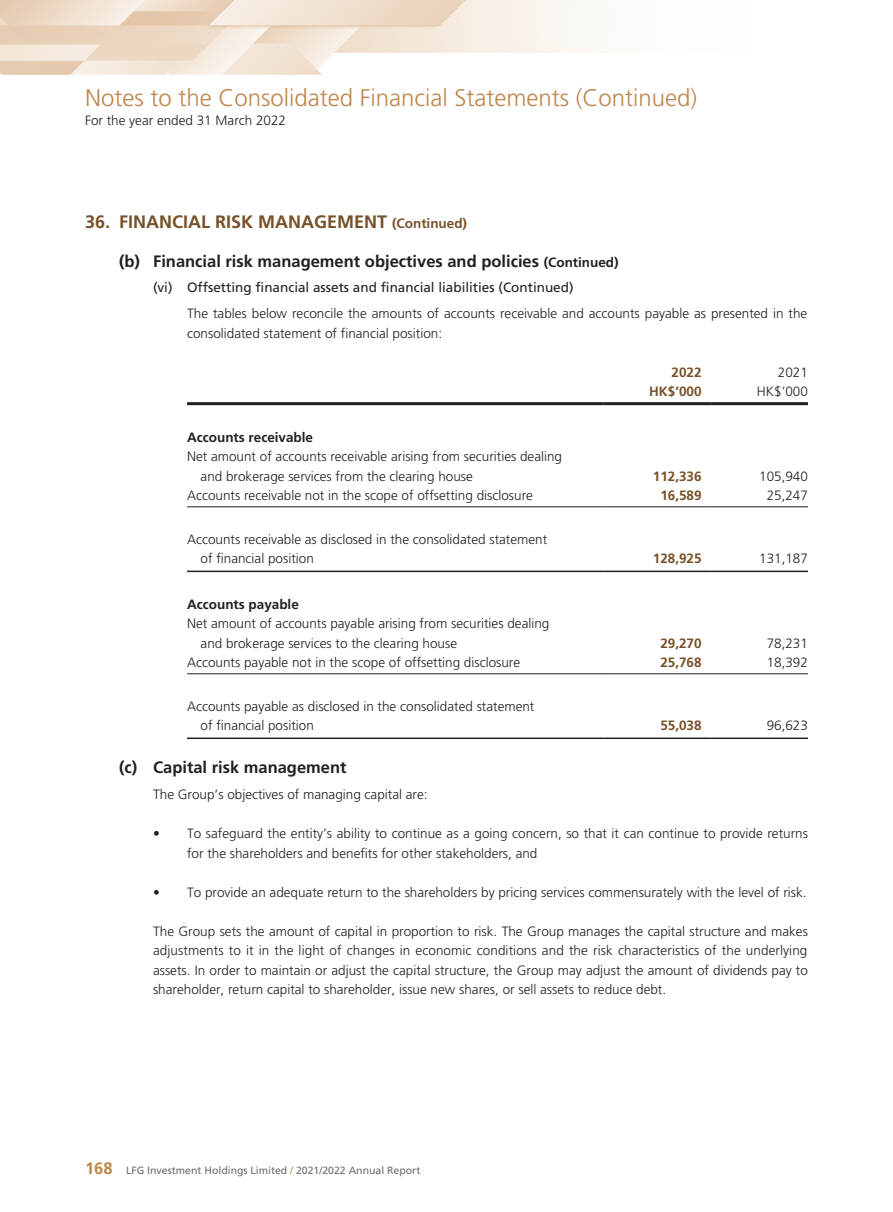
<style>
.page{position:relative;width:893px;height:1212px;background:#fff}
.page>*{position:absolute;margin:0;border:0;box-sizing:border-box;transform-origin:0 0}
.t1{font:300 24px "Frutiger LT Std";color:#be854b}
._01_H1{font:700 18px "Frutiger LT Std";color:#775128}
._02_H2{font:700 16.5px "Frutiger LT Std";color:#231f20}
._00_txt{font:300 13.5px/19.5px "Frutiger LT Std";color:#231f20}
._50_Table_txt{font:300 13.5px "Frutiger LT Std";color:#231f20}
._03_H3{font:13.5px "Frutiger LT Std";color:#231f20}
._50_Table_txt-2{font:700 13.5px "Frutiger LT Std";color:#775128}
._50_Table_txt-3{font:700 13.5px "Frutiger LT Std";color:#231f20}
.t2{font:10.5px "Frutiger LT Std";color:#6c6d70}
.s1{font-size:13.5px}
.s2{font-weight:700;font-size:16.5px;color:#be854b}
.s3{color:#be854b}
</style>
<div class="page">
<img style="left:0;top:0;width:808px;height:740px">
<svg style="left:604px;top:360px;width:106px;height:377px"></svg>
<hr style="left:187px;top:402px;width:417px;height:3px;background:#231f20">
<hr style="left:604px;top:402px;width:106px;height:3px;background:#231f20">
<hr style="left:710px;top:402px;width:98px;height:3px;background:#231f20">
<hr style="left:187px;top:506px;width:417px;height:1px;background:#231f20">
<hr style="left:604px;top:506px;width:106px;height:1px;background:#231f20">
<hr style="left:710px;top:506px;width:98px;height:1px;background:#231f20">
<hr style="left:187px;top:571px;width:417px;height:1px;background:#231f20">
<hr style="left:604px;top:571px;width:106px;height:1px;background:#231f20">
<hr style="left:710px;top:571px;width:98px;height:1px;background:#231f20">
<hr style="left:187px;top:673px;width:417px;height:1px;background:#231f20">
<hr style="left:604px;top:673px;width:106px;height:1px;background:#231f20">
<hr style="left:710px;top:673px;width:98px;height:1px;background:#231f20">
<hr style="left:187px;top:737px;width:417px;height:2px;background:#231f20">
<hr style="left:604px;top:737px;width:106px;height:2px;background:#231f20">
<hr style="left:710px;top:737px;width:98px;height:2px;background:#231f20">
<h1 class="t1" style="left:85px;top:85px;width:614px">Notes to the Consolidated Financial Statements (Continued)</h1>
<p class="_00_txt" style="left:85px;top:111px;width:203px">For the year ended 31 March 2022</p>
<p class="_01_H1" style="left:85px;top:211px;width:384px">36. FINANCIAL RISK MANAGEMENT <span class="s1">(Continued)</span></p>
<p class="_02_H2" style="left:119px;top:251px;width:501px">(b) Financial risk management objectives and policies <span class="s1">(Continued)</span></p>
<p class="_03_H3" style="left:153px;top:280px;width:422px">(vi) Offsetting financial assets and financial liabilities (Continued)</p>
<p class="_00_txt" style="left:187px;top:304px;width:622px">The tables below reconcile the amounts of accounts receivable and accounts payable as presented in the consolidated statement of financial position:</p>
<p class="_50_Table_txt-2" style="left:672px;top:364px;width:32px">2022</p>
<p class="_50_Table_txt" style="left:778px;top:364px;width:32px">2021</p>
<p class="_50_Table_txt-2" style="left:649px;top:384px;width:54px">HK$’000</p>
<p class="_50_Table_txt" style="left:757px;top:384px;width:53px">HK$’000</p>
<p class="_50_Table_txt-3" style="left:187px;top:429px;width:128px">Accounts receivable</p>
<p class="_50_Table_txt" style="left:187px;top:449px;width:377px">Net amount of accounts receivable arising from securities dealing</p>
<p class="_50_Table_txt" style="left:201px;top:469px;width:274px">and brokerage services from the clearing house</p>
<p class="_50_Table_txt-2" style="left:653px;top:468px;width:50px">112,336</p>
<p class="_50_Table_txt" style="left:759px;top:469px;width:50px">105,940</p>
<p class="_50_Table_txt" style="left:187px;top:488px;width:347px">Accounts receivable not in the scope of offsetting disclosure</p>
<p class="_50_Table_txt-2" style="left:660px;top:488px;width:43px">16,589</p>
<p class="_50_Table_txt" style="left:767px;top:488px;width:43px">25,247</p>
<p class="_50_Table_txt" style="left:187px;top:532px;width:362px">Accounts receivable as disclosed in the consolidated statement</p>
<p class="_50_Table_txt" style="left:201px;top:551px;width:115px">of financial position</p>
<p class="_50_Table_txt-2" style="left:653px;top:551px;width:50px">128,925</p>
<p class="_50_Table_txt" style="left:759px;top:551px;width:50px">131,187</p>
<p class="_50_Table_txt-3" style="left:187px;top:596px;width:113px">Accounts payable</p>
<p class="_50_Table_txt" style="left:187px;top:616px;width:364px">Net amount of accounts payable arising from securities dealing</p>
<p class="_50_Table_txt" style="left:201px;top:635px;width:258px">and brokerage services to the clearing house</p>
<p class="_50_Table_txt-2" style="left:660px;top:635px;width:43px">29,270</p>
<p class="_50_Table_txt" style="left:767px;top:635px;width:43px">78,231</p>
<p class="_50_Table_txt" style="left:187px;top:655px;width:335px">Accounts payable not in the scope of offsetting disclosure</p>
<p class="_50_Table_txt-2" style="left:660px;top:655px;width:43px">25,768</p>
<p class="_50_Table_txt" style="left:767px;top:655px;width:43px">18,392</p>
<p class="_50_Table_txt" style="left:187px;top:698px;width:349px">Accounts payable as disclosed in the consolidated statement</p>
<p class="_50_Table_txt" style="left:201px;top:718px;width:115px">of financial position</p>
<p class="_50_Table_txt-2" style="left:660px;top:718px;width:43px">55,038</p>
<p class="_50_Table_txt" style="left:767px;top:718px;width:43px">96,623</p>
<p class="_02_H2" style="left:119px;top:758px;width:229px">(c) Capital risk management</p>
<p class="_00_txt" style="left:153px;top:785px;width:276px">The Group’s objectives of managing capital are:</p>
<p class="_00_txt" style="left:187px;top:824px;width:622px;text-indent:-34px">• To safeguard the entity’s ability to continue as a going concern, so that it can continue to provide returns for the shareholders and benefits for other stakeholders, and</p>
<p class="_00_txt" style="left:153px;top:882px;width:655px">• To provide an adequate return to the shareholders by pricing services commensurately with the level of risk.</p>
<p class="_00_txt" style="left:153px;top:921px;width:656px;text-align:justify">The Group sets the amount of capital in proportion to risk. The Group manages the capital structure and makes adjustments to it in the light of changes in economic conditions and the risk characteristics of the underlying assets. In order to maintain or adjust the capital structure, the Group may adjust the amount of dividends pay to shareholder, return capital to shareholder, issue new shares, or sell assets to reduce debt.</p>
<p class="t2" style="left:85px;top:1164px;width:337px"><span class="s2">168</span> LFG Investment Holdings Limited <span class="s3">/</span> 2021/2022 Annual Report</p>
</div>
